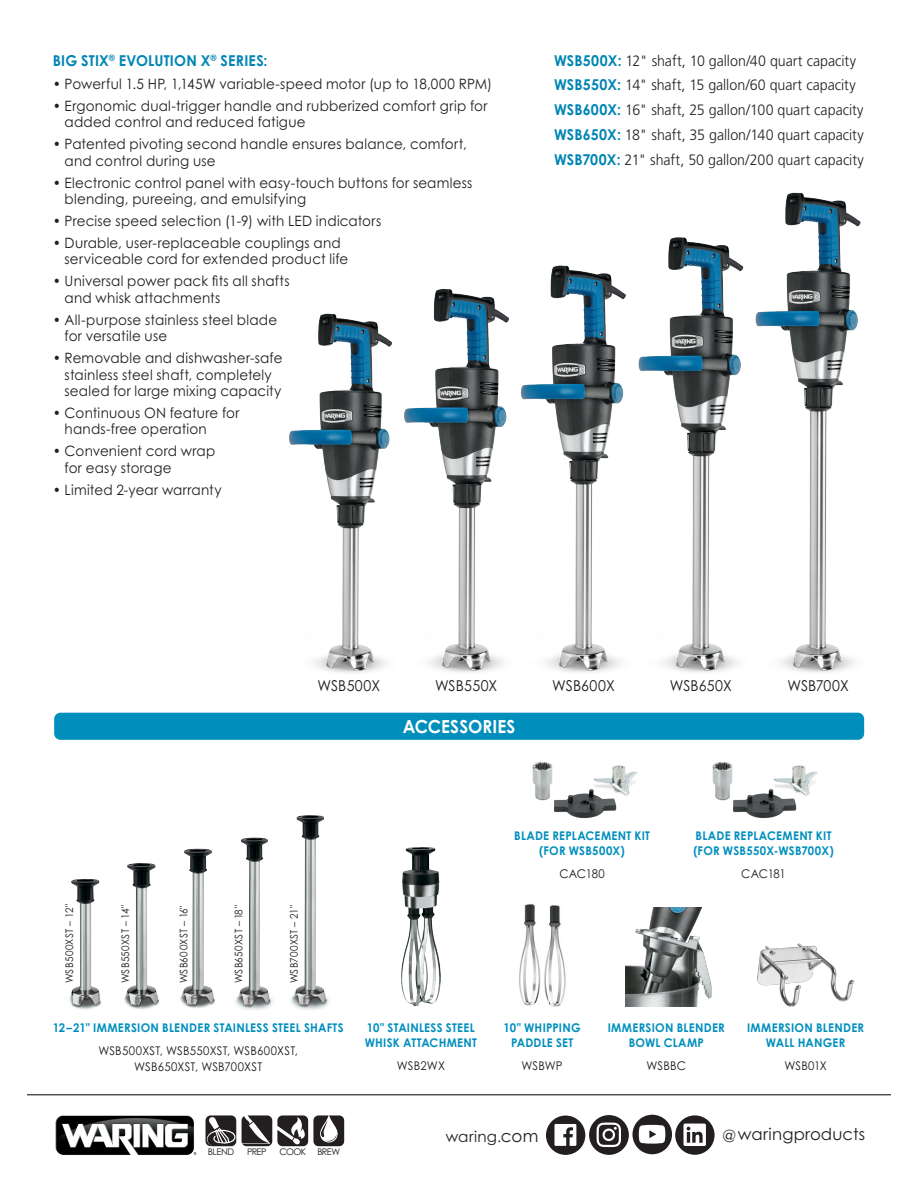
<style>
.page{position:relative;width:918px;height:1188px;background:#fff}
.page>*{position:absolute;margin:0;border:0;box-sizing:border-box;transform-origin:0 0}
.t1{font:700 18px "Century Gothic Pro";letter-spacing:.005em;color:#fff;scale:.95 1}
.front_bullets{font:16.5px "Century Gothic Pro";letter-spacing:.01em;color:#231f20}
.front_bullets-2{font:15.15px "Century Gothic Pro";letter-spacing:.02em;color:#231f20}
.t2{font:300 15px "Frutiger LT Std";letter-spacing:-.005em;color:#231f20;scale:.95 1}
.t3{font:15px "Century Gothic Pro";letter-spacing:.005em;color:#231f20;scale:.95 1}
.t4{font:700 15px "Century Gothic Pro";letter-spacing:.015em;color:#0085b4;scale:.95 1}
.t5{font:14.25px/16.5px "Century Gothic Pro";letter-spacing:.015em;color:#231f20;scale:.95 1}
.model_number_9_18{font:700 12px/15px "Century Gothic Pro";letter-spacing:.02em;color:#008fbd;text-align:center;scale:.95 1}
.model_number_9_18-2{font:12px/16.5px "Century Gothic Pro";letter-spacing:.015em;color:#231f20;text-align:center;scale:.95 1}
.t6{font:10.5px "Century Gothic Pro";letter-spacing:.02em;color:#231f20;scale:.95 1}
.t7{font:9.15px "Century Gothic Pro";letter-spacing:-.065em;color:#231f20}
.s1{font-family:"Century Gothic Pro";font-weight:700;color:#0085b4}
.s2{font-size:16.65px}
</style>
<div class="page">
<div style="left:54px;top:713px;width:810px;height:27px;background:#008fbd;border-radius:6px"></div>
<img style="left:757px;top:943px;width:98px;height:64px">
<img style="left:625px;top:908px;width:87px;height:99px">
<img style="left:289px;top:313px;width:103px;height:360px">
<img style="left:404px;top:289px;width:105px;height:384px">
<img style="left:520px;top:265px;width:106px;height:408px">
<img style="left:638px;top:237px;width:106px;height:436px">
<img style="left:755px;top:192px;width:106px;height:481px">
<img style="left:519px;top:904px;width:47px;height:103px">
<img style="left:235px;top:838px;width:39px;height:172px">
<img style="left:180px;top:849px;width:35px;height:159px">
<img style="left:124px;top:863px;width:36px;height:146px">
<img style="left:69px;top:879px;width:32px;height:131px">
<img style="left:290px;top:815px;width:40px;height:195px">
<img style="left:401px;top:847px;width:40px;height:160px">
<img style="left:712px;top:762px;width:21px;height:39px">
<img style="left:773px;top:765px;width:44px;height:31px">
<img style="left:730px;top:785px;width:67px;height:34px">
<img style="left:532px;top:762px;width:21px;height:39px">
<img style="left:593px;top:765px;width:44px;height:31px">
<img style="left:550px;top:785px;width:68px;height:34px">
<svg style="left:206px;top:1115px;width:138px;height:31px"></svg>
<img style="left:55px;top:1115px;width:142px;height:40px">
<hr style="left:27px;top:1095px;width:864px;height:1px;background:#000">
<div style="left:675px;top:1115px;width:40px;height:40px;background:#231f20;border-radius:50%"></div>
<svg style="left:683px;top:1124px;width:23px;height:22px"></svg>
<div style="left:632px;top:1115px;width:40px;height:39px;background:#231f20;border-radius:50%"></div>
<svg style="left:639px;top:1125px;width:26px;height:19px"></svg>
<div style="left:589px;top:1115px;width:40px;height:40px;background:#231f20;border-radius:50%"></div>
<svg style="left:597px;top:1123px;width:24px;height:24px"></svg>
<div style="left:546px;top:1116px;width:39px;height:39px;background:#231f20;border-radius:50%"></div>
<svg style="left:554px;top:1124px;width:22px;height:22px"></svg>
<p class="t4" style="left:53px;top:51px;width:228px">BIG STIX<sup>®</sup> EVOLUTION X<sup>®</sup> SERIES:</p>
<p class="t5" style="left:53px;top:75px;width:464px">• Powerful 1.5 HP, 1,145W variable-speed motor (up to 18,000 RPM)</p>
<p class="t5" style="left:65px;top:97px;width:447px;text-indent:-12px">• Ergonomic dual-trigger handle and rubberized comfort grip for added control and reduced fatigue</p>
<p class="t5" style="left:65px;top:136px;width:425px;text-indent:-12px">• Patented pivoting second handle ensures balance, comfort, and control during use</p>
<p class="t5" style="left:65px;top:174px;width:431px;text-indent:-12px">• Electronic control panel with easy-touch buttons for seamless blending, pureeing, and emulsifying</p>
<p class="t5" style="left:53px;top:212px;width:347px">• Precise speed selection (1-9) with LED indicators</p>
<p class="t5" style="left:65px;top:234px;width:300px;text-indent:-12px">• Durable, user-replaceable couplings and serviceable cord for extended product life</p>
<p class="t5" style="left:65px;top:273px;width:238px;text-indent:-12px">• Universal power pack fits all shafts and whisk attachments</p>
<p class="t5" style="left:65px;top:311px;width:225px;text-indent:-12px">• All-purpose stainless steel blade for versatile use</p>
<p class="t5" style="left:65px;top:349px;width:231px;text-indent:-12px">• Removable and dishwasher-safe stainless steel shaft, completely sealed for large mixing capacity</p>
<p class="t5" style="left:65px;top:404px;width:186px;text-indent:-12px">• Continuous ON feature for hands-free operation</p>
<p class="t5" style="left:65px;top:443px;width:160px;text-indent:-12px">• Convenient cord wrap for easy storage</p>
<p class="t5" style="left:53px;top:481px;width:179px">• Limited 2-year warranty</p>
<p class="t2" style="left:554px;top:52px;width:319px"><span class="s1">WSB500X:</span> 12" shaft, 10 gallon/40 quart capacity</p>
<p class="t2" style="left:554px;top:77px;width:319px"><span class="s1">WSB550X:</span> 14" shaft, 15 gallon/60 quart capacity</p>
<p class="t2" style="left:554px;top:102px;width:327px"><span class="s1">WSB600X:</span> 16" shaft, 25 gallon/100 quart capacity</p>
<p class="t2" style="left:554px;top:126px;width:327px"><span class="s1">WSB650X:</span> 18" shaft, 35 gallon/140 quart capacity</p>
<p class="t2" style="left:554px;top:151px;width:328px"><span class="s1">WSB700X:</span> 21" shaft, 50 gallon/200 quart capacity</p>
<p class="t3" style="left:317px;top:677px;width:68px">WSB500X</p>
<p class="t3" style="left:435px;top:677px;width:67px">WSB550X</p>
<p class="t3" style="left:552px;top:677px;width:67px">WSB600X</p>
<p class="t3" style="left:670px;top:677px;width:67px">WSB650X</p>
<p class="t3" style="left:787px;top:677px;width:66px">WSB700X</p>
<p class="t1" style="left:403px;top:716px;width:120px">ACCESSORIES</p>
<p class="t6" style="left:63px;top:983px;width:85px;rotate:-90deg">WSB500XST – 12"</p>
<p class="t6" style="left:119px;top:983px;width:84px;rotate:-90deg">WSB550XST – 14"</p>
<p class="t6" style="left:177px;top:983px;width:83px;rotate:-90deg">WSB600XST – 16"</p>
<p class="t6" style="left:232px;top:983px;width:84px;rotate:-90deg">WSB650XST – 18"</p>
<p class="t6" style="left:288px;top:983px;width:84px;rotate:-90deg">WSB700XST – 21"</p>
<p class="model_number_9_18" style="left:53px;top:1019px;width:308px">12–21" IMMERSION BLENDER STAINLESS STEEL SHAFTS</p>
<p class="model_number_9_18-2" style="left:98px;top:1042px;width:212px">WSB500XST, WSB550XST, WSB600XST,<br>WSB650XST, WSB700XST</p>
<p class="model_number_9_18" style="left:365px;top:1019px;width:120px;text-align:left">10" STAINLESS STEEL<br>WHISK ATTACHMENT</p>
<p class="model_number_9_18-2" style="left:397px;top:1057px;width:52px">WSB2WX</p>
<p class="model_number_9_18" style="left:514px;top:828px;width:145px">BLADE REPLACEMENT KIT (FOR WSB500X)</p>
<p class="model_number_9_18-2" style="left:559px;top:865px;width:49px">CAC180</p>
<p class="model_number_9_18" style="left:693px;top:828px;width:149px;text-align:left">BLADE REPLACEMENT KIT (FOR WSB550X-WSB700X)</p>
<p class="model_number_9_18-2" style="left:741px;top:865px;width:48px">CAC181</p>
<p class="model_number_9_18" style="left:504px;top:1019px;width:83px">10" WHIPPING<br>PADDLE SET</p>
<p class="model_number_9_18-2" style="left:522px;top:1057px;width:45px">WSBWP</p>
<p class="model_number_9_18" style="left:608px;top:1019px;width:125px">IMMERSION BLENDER<br>BOWL CLAMP</p>
<p class="model_number_9_18-2" style="left:647px;top:1057px;width:43px">WSBBC</p>
<p class="model_number_9_18" style="left:747px;top:1019px;width:125px">IMMERSION BLENDER<br>WALL HANGER</p>
<p class="model_number_9_18-2" style="left:784px;top:1057px;width:46px">WSB01X</p>
<p class="t7" style="left:208px;top:1146px;width:28px">BLEND</p>
<p class="t7" style="left:247px;top:1146px;width:21px">PREP</p>
<p class="t7" style="left:279px;top:1146px;width:62px">COOK BREW</p>
<p class="front_bullets-2" style="left:446px;top:1127px;width:94px">waring.<span class="s2">com</span></p>
<p class="front_bullets" style="left:722px;top:1124px;width:144px">@waringproducts</p>
</div>
